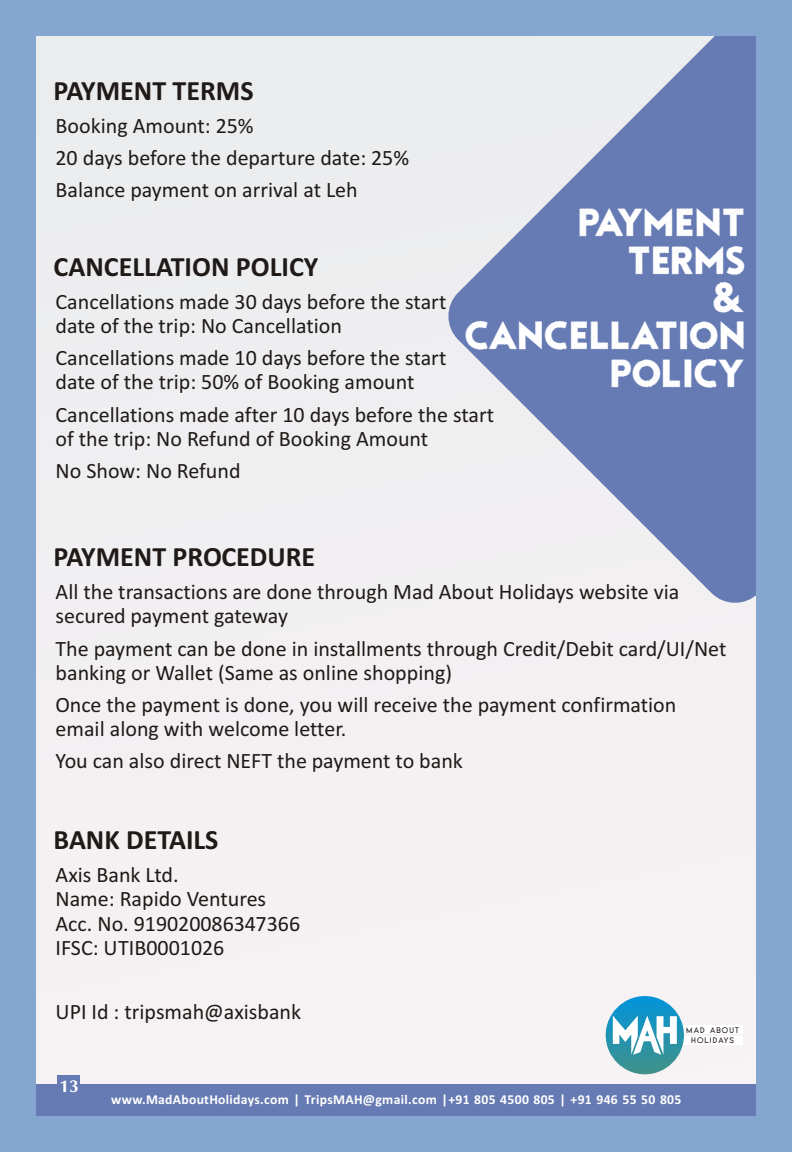
<style>
.page{position:relative;width:792px;height:1152px;background:#85a6d1}
.page>*{position:absolute;margin:0;border:0;box-sizing:border-box;transform-origin:0 0}
.t1{font:700 39.2px/37.8px "Tourmaline Geek";letter-spacing:-.02em;color:#fff;text-align:right}
.t2{font:700 28px "Calibri";color:#1f1a17}
.t3{font:22px/24.2px "Calibri";color:#1f1a17}
.t4{font:700 17.5px "CG Omega";color:#fff}
.t5{font:700 13.7px "Calibri";letter-spacing:.02em;color:#fff}
.t6{font:8px/10.3px "Typo Formal Demo";letter-spacing:.14em;color:#1f1a17;text-align:center}
</style>
<div class="page">
<div style="left:36px;top:36px;width:720px;height:1080px;background:#f2f0f2"></div>
<svg style="left:448px;top:36px;width:308px;height:567px;fill:#667ab3"></svg>
<div style="left:36px;top:1085px;width:720px;height:31px;background:#667ab3"></div>
<div style="left:57px;top:1076px;width:23px;height:21px;background:#667ab3"></div>
<div style="left:681px;top:1026px;width:62px;height:8px;background:#fff"></div>
<div style="left:681px;top:1036px;width:62px;height:9px;background:#fff"></div>
<svg style="left:606px;top:996px;width:78px;height:78px;background:#2493b3"></svg>
<svg style="left:613px;top:1016px;width:64px;height:39px"></svg>
<p class="t2" style="left:54px;top:79px;width:202px">PAYMENT TERMS</p>
<p class="t3" style="left:56px;top:111px;width:355px;line-height:32.2px">Booking Amount: 25%<br>20 days before the departure date: 25%<br>Balance payment on arrival at Leh</p>
<h1 class="t1" style="left:464px;top:204px;width:284px">PAYMENT<br>TERMS<br>&amp;<br>CANCELLATION<br>POLICY</h1>
<p class="t2" style="left:54px;top:255px;width:266px">CANCELLATION POLICY</p>
<p class="t3" style="left:56px;top:291px;width:392px">Cancellations made 30 days before the start date of the trip: No Cancellation</p>
<p class="t3" style="left:56px;top:348px;width:392px">Cancellations made 10 days before the start date of the trip: 50% of Booking amount</p>
<p class="t3" style="left:56px;top:404px;width:440px">Cancellations made after 10 days before the start of the trip: No Refund of Booking Amount</p>
<p class="t3" style="left:56px;top:460px;width:187px">No Show: No Refund</p>
<p class="t2" style="left:54px;top:545px;width:263px">PAYMENT PROCEDURE</p>
<p class="t3" style="left:56px;top:582px;width:625px">All the transactions are done through Mad About Holidays website via secured payment gateway</p>
<p class="t3" style="left:56px;top:638px;width:672px">The payment can be done in installments through Credit/Debit card/UI/Net banking or Wallet (Same as online shopping)</p>
<p class="t3" style="left:56px;top:694px;width:622px">Once the payment is done, you will receive the payment confirmation email along with welcome letter.</p>
<p class="t3" style="left:56px;top:751px;width:409px">You can also direct NEFT the payment to bank</p>
<p class="t2" style="left:54px;top:828px;width:166px">BANK DETAILS</p>
<p class="t3" style="left:56px;top:865px;width:246px">Axis Bank Ltd.<br>Name: Rapido Ventures<br>Acc. No. 919020086347366<br>IFSC: UTIB0001026</p>
<p class="t3" style="left:56px;top:1002px;width:247px">UPI Id : tripsmah@axisbank</p>
<p class="t4" style="left:59px;top:1079px;width:21px">13</p>
<p class="t6" style="left:686px;top:1026px;width:54px">MAD ABOUT<br>HOLIDAYS</p>
<p class="t5" style="left:111px;top:1094px;width:572px">www.MadAboutHolidays.com | TripsMAH@gmail.com |+91 805 4500 805 | +91 946 55 50 805</p>
</div>
